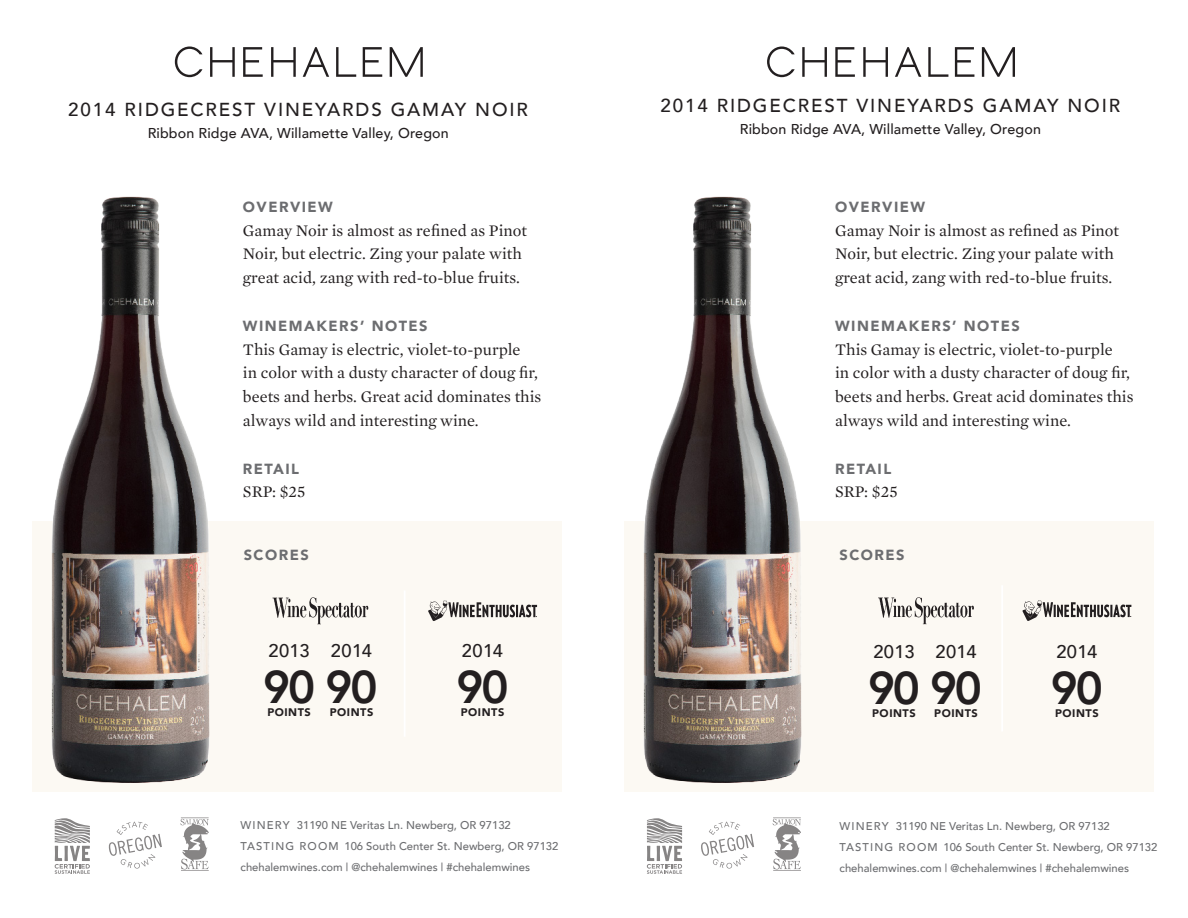
<style>
.page{position:relative;width:1188px;height:918px;background:#fff}
.page>*{position:absolute;margin:0;border:0;box-sizing:border-box;transform-origin:0 0}
.Wine_Descriptions{font:800 45.75px "Avenir";letter-spacing:-.05em;color:#231f20}
.t1{font:500 18.75px "Avenir";letter-spacing:.1em;color:#231f20}
.Wine_Descriptions-2{font:500 18.3px "Avenir";letter-spacing:.02em;color:#231f20}
.Wine_Descriptions-3{font:16.5px/23.9px "Mercury Text G1";color:#231f20}
.Wine_title_gray{font:900 14.7px "Avenir";letter-spacing:.1em;color:#6c6d70}
.Sub_Title_AVA{font:500 14.25px "Avenir";letter-spacing:.01em;color:#231f20}
.t2{font:500 11.25px/21px "Avenir";color:#6c6d70}
.Wine_Descriptions-4{font:900 10.95px "Avenir";letter-spacing:.05em;color:#231f20}
</style>
<div class="page">
<svg style="left:767px;top:47px;width:28px;height:30px"></svg>
<svg style="left:802px;top:47px;width:25px;height:30px"></svg>
<svg style="left:835px;top:47px;width:20px;height:30px"></svg>
<svg style="left:863px;top:47px;width:25px;height:30px"></svg>
<svg style="left:928px;top:47px;width:20px;height:30px"></svg>
<svg style="left:955px;top:47px;width:19px;height:30px"></svg>
<svg style="left:982px;top:47px;width:33px;height:30px"></svg>
<svg style="left:895px;top:47px;width:26px;height:30px"></svg>
<svg style="left:175px;top:47px;width:27px;height:30px"></svg>
<svg style="left:210px;top:47px;width:25px;height:30px"></svg>
<svg style="left:243px;top:47px;width:20px;height:30px"></svg>
<svg style="left:271px;top:47px;width:25px;height:30px"></svg>
<svg style="left:336px;top:47px;width:20px;height:30px"></svg>
<svg style="left:363px;top:47px;width:19px;height:30px"></svg>
<svg style="left:390px;top:47px;width:33px;height:30px"></svg>
<svg style="left:303px;top:47px;width:26px;height:30px"></svg>
<svg style="left:701px;top:822px;width:53px;height:47px"></svg>
<svg style="left:108px;top:822px;width:54px;height:47px"></svg>
<svg style="left:647px;top:818px;width:35px;height:56px"></svg>
<svg style="left:55px;top:818px;width:35px;height:56px"></svg>
<svg style="left:773px;top:818px;width:28px;height:53px"></svg>
<svg style="left:180px;top:818px;width:29px;height:53px"></svg>
<div style="left:624px;top:522px;width:530px;height:270px;background:#fcf9f3"></div>
<div style="left:32px;top:522px;width:530px;height:270px;background:#fcf9f3"></div>
<img style="left:644px;top:196px;width:158px;height:587px">
<img style="left:51px;top:196px;width:159px;height:587px">
<hr style="left:1001px;top:585px;width:2px;height:146px;background:#fff">
<hr style="left:404px;top:590px;width:2px;height:147px;background:#fff">
<svg style="left:878px;top:597px;width:96px;height:27px"></svg>
<svg style="left:272px;top:597px;width:96px;height:27px"></svg>
<svg style="left:428px;top:601px;width:109px;height:20px"></svg>
<svg style="left:1022px;top:600px;width:109px;height:21px"></svg>
<p class="t1" style="left:68px;top:93px;width:461px">2014 RIDGECREST VINEYARDS GAMAY NOIR</p>
<p class="Sub_Title_AVA" style="left:148px;top:121px;width:303px">Ribbon Ridge AVA, Willamette Valley, Oregon</p>
<p class="Wine_title_gray" style="left:243px;top:194px;width:91px">OVERVIEW</p>
<p class="Wine_Descriptions-3" style="left:243px;top:217px;width:286px">Gamay Noir is almost as refined as Pinot<br>Noir, but electric. Zing your palate with great acid, zang with red-to-blue fruits.</p>
<p class="Wine_title_gray" style="left:243px;top:313px;width:186px">WINEMAKERS’ NOTES</p>
<p class="Wine_Descriptions-3" style="left:243px;top:336px;width:300px">This Gamay is electric, violet-to-purple<br>in color with a dusty character of doug fir, beets and herbs. Great acid dominates this always wild and interesting wine.</p>
<p class="Wine_title_gray" style="left:243px;top:456px;width:58px">RETAIL</p>
<p class="Wine_Descriptions-3" style="left:243px;top:479px;width:64px">SRP: $25</p>
<p class="t1" style="left:660px;top:89px;width:461px">2014 RIDGECREST VINEYARDS GAMAY NOIR</p>
<p class="Sub_Title_AVA" style="left:740px;top:117px;width:303px">Ribbon Ridge AVA, Willamette Valley, Oregon</p>
<p class="Wine_title_gray" style="left:835px;top:194px;width:91px">OVERVIEW</p>
<p class="Wine_Descriptions-3" style="left:835px;top:217px;width:286px">Gamay Noir is almost as refined as Pinot<br>Noir, but electric. Zing your palate with great acid, zang with red-to-blue fruits.</p>
<p class="Wine_title_gray" style="left:835px;top:313px;width:186px">WINEMAKERS’ NOTES</p>
<p class="Wine_Descriptions-3" style="left:835px;top:336px;width:300px">This Gamay is electric, violet-to-purple<br>in color with a dusty character of doug fir, beets and herbs. Great acid dominates this always wild and interesting wine.</p>
<p class="Wine_title_gray" style="left:835px;top:456px;width:58px">RETAIL</p>
<p class="Wine_Descriptions-3" style="left:835px;top:479px;width:64px">SRP: $25</p>
<p class="Wine_title_gray" style="left:244px;top:542px;width:67px">SCORES</p>
<p class="Wine_title_gray" style="left:840px;top:542px;width:67px">SCORES</p>
<p class="Wine_Descriptions-2" style="left:269px;top:635px;width:43px">2013</p>
<p class="Wine_Descriptions" style="left:263px;top:652px;width:116px">90 90</p>
<p class="Wine_Descriptions-4" style="left:267px;top:703px;width:45px">POINTS</p>
<p class="Wine_Descriptions-2" style="left:331px;top:635px;width:43px">2014</p>
<p class="Wine_Descriptions-4" style="left:330px;top:703px;width:45px">POINTS</p>
<p class="Wine_Descriptions-2" style="left:462px;top:635px;width:43px">2014</p>
<p class="Wine_Descriptions" style="left:457px;top:652px;width:53px">90</p>
<p class="Wine_Descriptions-4" style="left:461px;top:703px;width:45px">POINTS</p>
<p class="Wine_Descriptions-2" style="left:873px;top:636px;width:43px">2013</p>
<p class="Wine_Descriptions" style="left:868px;top:652px;width:115px">90 90</p>
<p class="Wine_Descriptions-4" style="left:872px;top:704px;width:45px">POINTS</p>
<p class="Wine_Descriptions-2" style="left:935px;top:636px;width:43px">2014</p>
<p class="Wine_Descriptions-4" style="left:934px;top:704px;width:45px">POINTS</p>
<p class="Wine_Descriptions-2" style="left:1056px;top:636px;width:43px">2014</p>
<p class="Wine_Descriptions" style="left:1051px;top:652px;width:53px">90</p>
<p class="Wine_Descriptions-4" style="left:1055px;top:704px;width:45px">POINTS</p>
<p class="t2" style="left:241px;top:814px;width:272px">WINERY 31190 NE Veritas Ln. Newberg, OR 97132</p>
<p class="t2" style="left:241px;top:835px;width:319px">TASTING ROOM 106 South Center St. Newberg, OR 97132 chehalemwines.com | @chehalemwines | #chehalemwines</p>
<p class="t2" style="left:840px;top:815px;width:272px">WINERY 31190 NE Veritas Ln. Newberg, OR 97132</p>
<p class="t2" style="left:840px;top:836px;width:319px">TASTING ROOM 106 South Center St. Newberg, OR 97132 chehalemwines.com | @chehalemwines | #chehalemwines</p>
</div>
